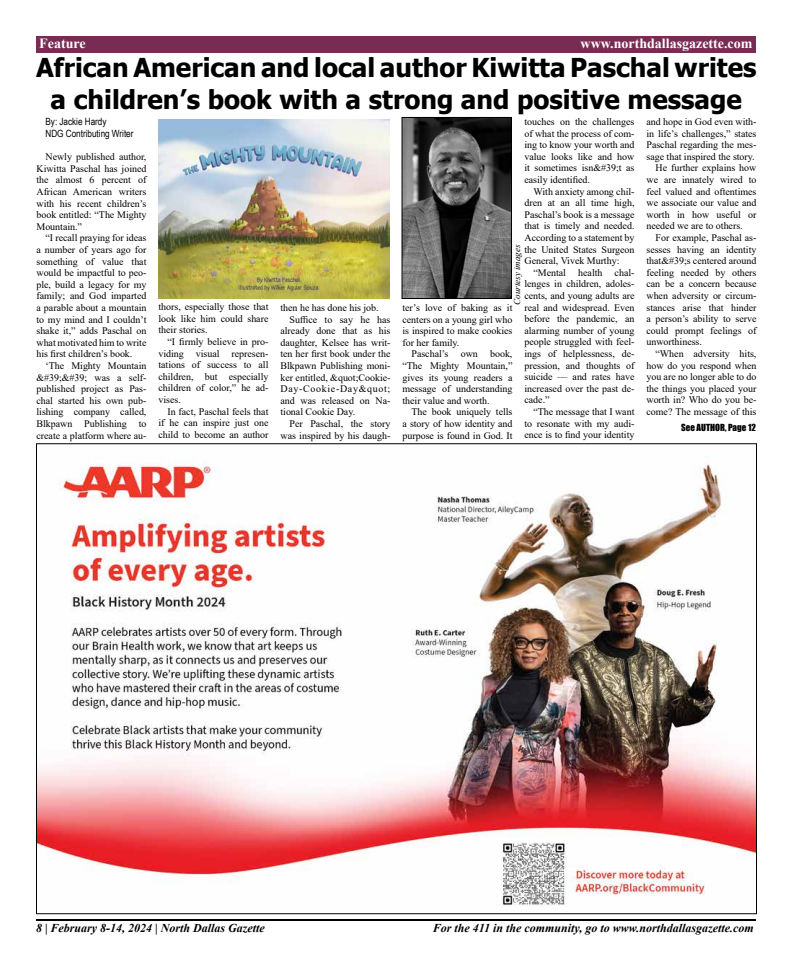
<style>
.page{position:relative;width:792px;height:972px;background:#fff}
.page>*{position:absolute;margin:0;border:0;box-sizing:border-box;transform-origin:0 0}
.t1{font:700 26px/31.2px "Tahoma";color:#000;text-align:center}
.t2{font:700 14px "Times New Roman";color:#fff}
.t3{font:italic 700 12px "Times New Roman";color:#000}
.t4{font:10px/11.6px "Times New Roman";letter-spacing:-.005em;color:#000;text-align:justify}
.t5{font:10px/11.6px "Arial Narrow";letter-spacing:-.005em;color:#000}
.t6{font:10px "Times New Roman";letter-spacing:.065em;color:#000}
.t7{font:9px "Impact";color:#000}
.t8{font:italic 9px "Times New Roman";color:#000}
</style>
<div class="page">
<hr style="left:36px;top:919px;width:720px;height:2px;background:#000">
<div style="left:36px;top:36px;width:720px;height:17px;background:#792c53"></div>
<img style="left:38px;top:456px;width:717px;height:450px">
<img style="left:159px;top:119px;width:231px;height:180px">
<img style="left:404px;top:119px;width:106px;height:178px">
<div style="left:402px;top:117px;width:110px;height:182px;border:1px solid #000"></div>
<h2 class="t2" style="left:39px;top:33px;width:48px">Feature</h2>
<h2 class="t2" style="left:581px;top:33px;width:173px">www.northdallasgazette.com</h2>
<h1 class="t1" style="left:36px;top:53px;width:722px">African American and local author Kiwitta Paschal writes a children’s book with a strong and positive message</h1>
<p class="t5" style="left:46px;top:116px;width:90px">By: Jackie Hardy<br>NDG Contributing Writer</p>
<p class="t4" style="left:36px;top:151px;width:111px;text-indent:9px">Newly published author, Kiwitta Paschal has joined the almost 6 percent of African American writers with his recent children’s book entitled: “The Mighty Mountain.”</p>
<p class="t4" style="left:36px;top:232px;width:112px;text-indent:9px">“I recall praying for ideas a number of years ago for something of value that would be impactful to peo&shy;ple, build a legacy for my family; and God imparted a parable about a mountain to my mind and I couldn’t shake it,” adds Paschal on what motivated him to write his first children’s book.</p>
<p class="t4" style="left:36px;top:360px;width:112px;text-indent:9px">‘The Mighty Mountain &amp;#39;&amp;#39; was a self&shy;published project as Pas&shy;chal started his own pub&shy;lishing company called, Blkpawn Publishing to create a platform where au-</p>
<p class="t4" style="left:158px;top:301px;width:112px">thors, especially those that look like him could share their stories.</p>
<p class="t4" style="left:158px;top:336px;width:112px;text-indent:9px">“I firmly believe in pro&shy;viding visual represen&shy;tations of success to all children, but especially children of color,” he ad&shy;vises.</p>
<p class="t4" style="left:158px;top:405px;width:111px;text-indent:9px">In fact, Paschal feels that if he can inspire just one child to become an author</p>
<p class="t4" style="left:280px;top:302px;width:100px">then he has done his job.</p>
<p class="t4" style="left:290px;top:313px;width:102px">Suffice to say he has</p>
<p class="t4" style="left:280px;top:325px;width:111px">already done that as his</p>
<p class="t4" style="left:280px;top:336px;width:111px">daughter, Kelsee has writ-</p>
<p class="t4" style="left:280px;top:348px;width:111px">ten her first book under the</p>
<p class="t4" style="left:280px;top:360px;width:111px">Blkpawn Publishing moni-</p>
<p class="t4" style="left:280px;top:371px;width:111px">ker entitled, &amp;quot;Cookie-</p>
<p class="t6" style="left:280px;top:382px;width:111px">Day-Cookie-Day&amp;quot;</p>
<p class="t4" style="left:280px;top:394px;width:111px">and was released on Na-</p>
<p class="t4" style="left:280px;top:406px;width:76px">tional Cookie Day.</p>
<p class="t4" style="left:290px;top:418px;width:102px">Per Paschal, the story</p>
<p class="t4" style="left:280px;top:429px;width:111px">was inspired by his daugh-</p>
<p class="t4" style="left:524px;top:116px;width:111px">touches on the challenges of what the process of com&shy;ing to know your worth and value looks like and how it sometimes isn&amp;#39;t as easily identified.</p>
<p class="t4" style="left:524px;top:185px;width:112px;text-indent:9px">With anxiety among chil&shy;dren at an all time high, Paschal’s book is a message that is timely and needed.<br>According to a statement by the United States Surgeon General, Vivek Murthy:</p>
<p class="t4" style="left:524px;top:266px;width:112px;text-indent:9px">“Mental health chal&shy;lenges in children, adoles&shy;cents, and young adults are real and widespread. Even before the pandemic, an alarming number of young people struggled with feel&shy;ings of helplessness, de&shy;pression, and thoughts of suicide — and rates have increased over the past de&shy;cade.”</p>
<p class="t4" style="left:524px;top:406px;width:112px;text-indent:9px">“The message that I want to resonate with my audi&shy;ence is to find your identity</p>
<p class="t8" style="left:511px;top:305px;width:62px;rotate:-90deg">Courtesy images</p>
<p class="t4" style="left:402px;top:302px;width:111px">ter’s love of baking as it centers on a young girl who is inspired to make cookies for her family.</p>
<p class="t4" style="left:402px;top:348px;width:111px;text-indent:9px">Paschal’s own book, “The Mighty Mountain,” gives its young readers a message of understanding their value and worth.</p>
<p class="t4" style="left:402px;top:406px;width:112px;text-indent:9px">The book uniquely tells a story of how identity and purpose is found in God. It</p>
<p class="t4" style="left:646px;top:116px;width:111px">and hope in God even with-</p>
<p class="t4" style="left:646px;top:127px;width:112px">in life’s challenges,” states</p>
<p class="t4" style="left:646px;top:139px;width:111px">Paschal regarding the mes-</p>
<p class="t4" style="left:646px;top:150px;width:110px">sage that inspired the story.</p>
<p class="t4" style="left:656px;top:162px;width:102px">He further explains how</p>
<p class="t4" style="left:646px;top:174px;width:111px">we are innately wired to</p>
<p class="t4" style="left:646px;top:185px;width:112px">feel valued and oftentimes</p>
<p class="t4" style="left:646px;top:197px;width:111px">we associate our value and</p>
<p class="t4" style="left:646px;top:208px;width:111px">worth in how useful or</p>
<p class="t4" style="left:646px;top:220px;width:98px">needed we are to others.</p>
<p class="t4" style="left:656px;top:232px;width:102px">For example, Paschal as-</p>
<p class="t4" style="left:646px;top:243px;width:111px">sesses having an identity</p>
<p class="t4" style="left:646px;top:255px;width:111px">that&amp;#39;s centered around</p>
<p class="t4" style="left:646px;top:266px;width:111px">feeling needed by others</p>
<p class="t4" style="left:646px;top:278px;width:112px">can be a concern because</p>
<p class="t4" style="left:646px;top:290px;width:111px">when adversity or circum-</p>
<p class="t4" style="left:646px;top:301px;width:111px">stances arise that hinder</p>
<p class="t4" style="left:646px;top:313px;width:111px">a person’s ability to serve</p>
<p class="t4" style="left:646px;top:324px;width:111px">could prompt feelings of</p>
<p class="t4" style="left:646px;top:336px;width:57px">unworthiness.</p>
<p class="t4" style="left:656px;top:348px;width:102px">“When adversity hits,</p>
<p class="t4" style="left:646px;top:359px;width:111px">how do you respond when</p>
<p class="t4" style="left:646px;top:371px;width:112px">you are no longer able to do</p>
<p class="t4" style="left:646px;top:382px;width:111px">the things you placed your</p>
<p class="t4" style="left:646px;top:394px;width:111px">worth in? Who do you be-</p>
<p class="t4" style="left:646px;top:406px;width:112px">come? The message of this</p>
<p class="t7" style="left:681px;top:421px;width:76px">See AUTHOR, Page 12</p>
<p class="t3" style="left:36px;top:920px;width:230px">8 | February 8-14, 2024 | North Dallas Gazette</p>
<p class="t3" style="left:433px;top:920px;width:322px">For the 411 in the community, go to www.northdallasgazette.com</p>
</div>
